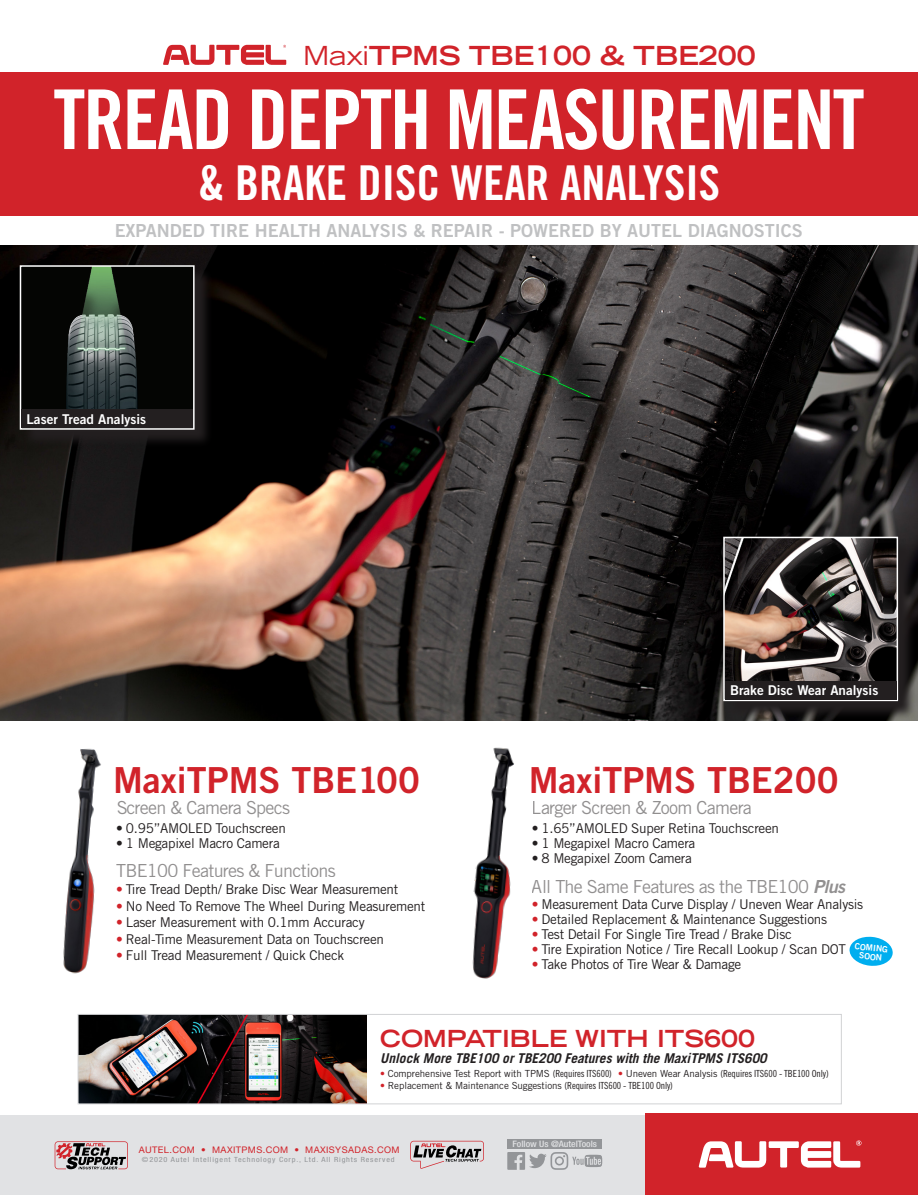
<style>
.page{position:relative;width:918px;height:1195px;background:#fff}
.page>*{position:absolute;margin:0;border:0;box-sizing:border-box;transform-origin:0 0}
.t1{font:82.5px "Trade Gothic LT Std Bd Cn 20";letter-spacing:-.025em;color:#fff}
.t2{font:48px "Trade Gothic LT Std Bd Cn 20";color:#fff}
.t3{font:35.85px "Trade Gothic LT Std Bd 2";color:#d1232a}
.t4{font:700 expanded 26.25px "Trade Gothic LT Std";color:#d1232a}
.t5{font:700 expanded 23.55px "Trade Gothic LT Std";color:#d1232a}
.t6{font:18px "Trade Gothic LT Std";letter-spacing:-.04em;color:#231f20}
.t7{font:18px "Trade Gothic LT Std Bd 2";color:#808285}
.t8{font:13.5px "Trade Gothic LT Std";letter-spacing:-.02em;color:#231f20}
.t9{font:italic 700 13.5px "Trade Gothic LT Std";color:#231f20}
.t10{font:13.5px "Trade Gothic LT Std Bd 2";color:#fff}
.t11{font:9.75px "Trade Gothic LT Std";letter-spacing:-.01em;color:#231f20}
.t12{font:9.15px "Helvetica Neue LT Std";letter-spacing:.04em;color:#d1232a}
.t13{font:500 condensed 8.85px "Helvetica Neue LT Std";color:#e1e2e4;scale:1.1 1}
.t14{font:8.7px "Trade Gothic LT Std Bd 2";color:#fff}
.t15{font:condensed 7.05px "Helvetica Neue LT Std";letter-spacing:.1em;color:#939598;scale:1.15 1}
.s1{font-weight:400}
.s2{color:#d1232a}
.s3{font-family:"Trade Gothic LT Std Bd 2 Obl"}
.s4{font-family:"Trade Gothic LT Std Cn 18"}
</style>
<div class="page">
<img style="left:0;top:246px;width:918px;height:474px">
<div style="left:0;top:1115px;width:734px;height:80px;background:#e1e2e4"></div>
<div style="left:645px;top:1114px;width:273px;height:81px;background:#d1232a"></div>
<svg style="left:699px;top:1140px;width:162px;height:28px"></svg>
<svg style="left:410px;top:1141px;width:74px;height:27px"></svg>
<svg style="left:55px;top:1141px;width:73px;height:28px"></svg>
<div style="left:507px;top:1139px;width:95px;height:10px;background:#939598"></div>
<svg style="left:507px;top:1152px;width:95px;height:18px"></svg>
<svg style="left:163px;top:45px;width:123px;height:20px"></svg>
<div style="left:0;top:72px;width:918px;height:144px;background:#d1232a"></div>
<img style="left:472px;top:747px;width:42px;height:232px">
<img style="left:63px;top:748px;width:38px;height:226px">
<img style="left:80px;top:1016px;width:286px;height:86px">
<div style="left:78px;top:1014px;width:764px;height:90px;border:1px solid #d1d2d4"></div>
<svg style="left:726px;top:539px;width:191px;height:181px;fill:#221e1f"></svg>
<img style="left:726px;top:540px;width:169px;height:141px">
<div style="left:723px;top:537px;width:175px;height:164px;border:2px solid #fff"></div>
<div style="left:725px;top:681px;width:172px;height:18px;background:#231f20"></div>
<svg style="left:22px;top:267px;width:191px;height:181px;fill:#1b1818"></svg>
<img style="left:23px;top:268px;width:169px;height:142px">
<div style="left:20px;top:265px;width:175px;height:165px;border:2px solid #fff"></div>
<div style="left:21px;top:410px;width:172px;height:18px;background:#231f20"></div>
<svg style="left:849px;top:936px;width:44px;height:30px"></svg>
<p class="t4" style="left:303px;top:39px;width:454px"><span class="s1">Maxi</span>TPMS TBE100 &amp; TBE200</p>
<p class="t1" style="left:53px;top:69px;width:813px">TREAD DEPTH MEASUREMENT</p>
<p class="t2" style="left:198px;top:154px;width:524px">&amp; BRAKE DISC WEAR ANALYSIS</p>
<h3 class="t7" style="left:114px;top:220px;width:690px">EXPANDED TIRE HEALTH ANALYSIS &amp; REPAIR - POWERED BY AUTEL DIAGNOSTICS</h3>
<p class="t10" style="left:26px;top:410px;width:121px">Laser Tread Analysis</p>
<p class="t3" style="left:113px;top:757px;width:309px">MaxiTPMS TBE100</p>
<p class="t8" style="left:116px;top:820px;width:171px">• 0.95”AMOLED Touchscreen</p>
<p class="t8" style="left:116px;top:835px;width:165px">• 1 Megapixel Macro Camera</p>
<p class="t8" style="left:116px;top:881px;width:284px"><span class="s2">•</span> Tire Tread Depth/ Brake Disc Wear Measurement</p>
<p class="t8" style="left:116px;top:898px;width:311px"><span class="s2">•</span> No Need To Remove The Wheel During Measurement</p>
<p class="t8" style="left:116px;top:914px;width:250px"><span class="s2">•</span> Laser Measurement with 0.1mm Accuracy</p>
<p class="t8" style="left:116px;top:931px;width:269px"><span class="s2">•</span> Real-Time Measurement Data on Touchscreen</p>
<p class="t8" style="left:116px;top:947px;width:230px"><span class="s2">•</span> Full Tread Measurement / Quick Check</p>
<h3 class="t6" style="left:116px;top:796px;width:176px">Screen &amp; Camera Specs</h3>
<h3 class="t6" style="left:116px;top:859px;width:221px">TBE100 Features &amp; Functions</h3>
<p class="t10" style="left:730px;top:682px;width:150px">Brake Disc Wear Analysis</p>
<p class="t3" style="left:529px;top:757px;width:311px">MaxiTPMS TBE200</p>
<h3 class="t6" style="left:532px;top:796px;width:222px">Larger Screen &amp; Zoom Camera</h3>
<p class="t8" style="left:532px;top:820px;width:249px">• 1.65”AMOLED Super Retina Touchscreen</p>
<p class="t8" style="left:532px;top:835px;width:165px">• 1 Megapixel Macro Camera</p>
<p class="t8" style="left:532px;top:850px;width:162px">• 8 Megapixel Zoom Camera</p>
<p class="t8" style="left:532px;top:896px;width:333px"><span class="s2">•</span> Measurement Data Curve Display / Uneven Wear Analysis</p>
<p class="t8" style="left:532px;top:911px;width:297px"><span class="s2">•</span> Detailed Replacement &amp; Maintenance Suggestions</p>
<p class="t8" style="left:532px;top:926px;width:262px"><span class="s2">•</span> Test Detail For Single Tire Tread / Brake Disc</p>
<p class="t8" style="left:532px;top:941px;width:316px"><span class="s2">•</span> Tire Expiration Notice / Tire Recall Lookup / Scan DOT</p>
<p class="t8" style="left:532px;top:956px;width:211px"><span class="s2">•</span> Take Photos of Tire Wear &amp; Damage</p>
<h3 class="t6" style="left:532px;top:876px;width:315px">All The Same Features as the TBE100 <span class="s3">Plus</span></h3>
<p class="t14" style="left:856px;top:941px;width:35px;rotate:6deg">COMING</p>
<p class="t14" style="left:860px;top:950px;width:25px;rotate:6deg">SOON</p>
<p class="t5" style="left:380px;top:1023px;width:376px">COMPATIBLE WITH ITS600</p>
<p class="t9" style="left:380px;top:1050px;width:388px">Unlock More TBE100 or TBE200 Features with the MaxiTPMS ITS600</p>
<p class="t11" style="left:380px;top:1067px;width:450px"><span class="s2">•</span> Comprehensive Test Report with TPMS <span class="s4">(Requires ITS600)</span> <span class="s2">•</span> Uneven Wear Analysis <span class="s4">(Requires ITS600 - TBE100 Only)</span></p>
<p class="t11" style="left:380px;top:1079px;width:294px"><span class="s2">•</span> Replacement &amp; Maintenance Suggestions <span class="s4">(Requires ITS600 - TBE100 Only)</span></p>
<p class="t12" style="left:139px;top:1144px;width:262px">AUTEL.COM • MAXITPMS.COM • MAXISYSADAS.COM</p>
<p class="t15" style="left:142px;top:1155px;width:221px">©2020 Autel Intelligent Technology Corp., Ltd. All Rights Reserved</p>
<p class="t13" style="left:512px;top:1139px;width:78px">Follow Us @AutelTools</p>
</div>
